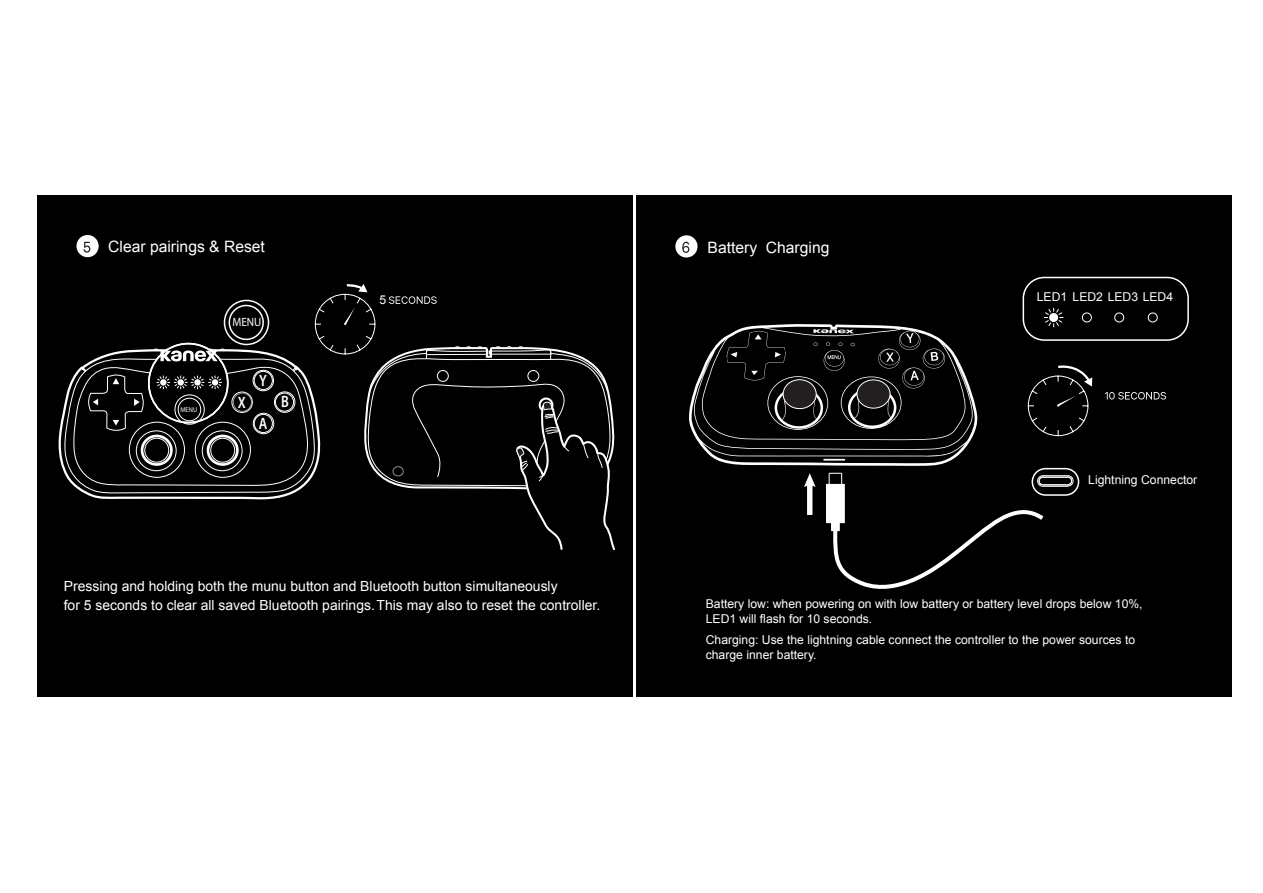
<style>
.page{position:relative;width:1263px;height:893px;background:#fff}
.page>*{position:absolute;margin:0;border:0;box-sizing:border-box;transform-origin:0 0}
.t1{font:600 16.5px "Myriad Pro";color:#fff;scale:.82 1}
.t2{font:15.6px "Arial";color:#fff}
.t3{font:13.95px/19.2px "Arial";color:#fff}
.t4{font:12.15px/14.5px "Arial";color:#fff}
.t5{font:12px "Myriad Pro";color:#fff;scale:.93 1}
.t6{font:6.9px "Myriad Pro";color:#fff;scale:.93 1}
</style>
<div class="page">
<div style="left:37px;top:196px;width:596px;height:501px;background:#000"></div>
<svg style="left:59px;top:235px;width:40px;height:237px"></svg>
<svg style="left:64px;top:283px;width:551px;height:268px"></svg>
<div style="left:636px;top:196px;width:596px;height:501px;background:#000"></div>
<div style="left:675px;top:235px;width:22px;height:22px;background:#fff;border-radius:50%"></div>
<svg style="left:682px;top:242px;width:7px;height:11px"></svg>
<svg style="left:1105px;top:392px;width:61px;height:7px"></svg>
<svg style="left:1027px;top:365px;width:65px;height:71px"></svg>
<div style="left:1148px;top:313px;width:10px;height:9px;border:1px solid #fff;border-radius:50%"></div>
<div style="left:1114px;top:313px;width:10px;height:9px;border:1px solid #fff;border-radius:50%"></div>
<div style="left:1082px;top:313px;width:10px;height:9px;border:1px solid #fff;border-radius:50%"></div>
<svg style="left:1044px;top:307px;width:20px;height:21px"></svg>
<div style="left:1022px;top:277px;width:167px;height:64px;border:2px solid #fff;border-radius:21px"></div>
<div style="left:1031px;top:468px;width:48px;height:28px;border:2px solid #fff;border-radius:13px"></div>
<div style="left:829px;top:473px;width:13px;height:14px;border:1px solid #fff"></div>
<div style="left:807px;top:483px;width:5px;height:32px;background:#fff"></div>
<svg style="left:804px;top:473px;width:12px;height:14px"></svg>
<svg style="left:826px;top:475px;width:247px;height:114px"></svg>
<svg style="left:689px;top:324px;width:289px;height:142px"></svg>
<div style="left:857px;top:380px;width:33px;height:28px;background:#231f20;border-radius:50%"></div>
<div style="left:857px;top:380px;width:33px;height:28px;border:1px solid #fff;border-radius:50%"></div>
<div style="left:783px;top:380px;width:33px;height:29px;background:#231f20;border-radius:50%"></div>
<div style="left:783px;top:379px;width:33px;height:30px;border:1px solid #fff;border-radius:50%"></div>
<p class="t2" style="left:108px;top:236px;width:158px">Clear pairings &amp; Reset</p>
<p class="t6" style="left:180px;top:405px;width:19px">MENU</p>
<p class="t5" style="left:232px;top:315px;width:33px">MENU</p>
<h1 class="t1" style="left:238px;top:392px;width:11px">X</h1>
<h1 class="t1" style="left:259px;top:370px;width:11px">Y</h1>
<h1 class="t1" style="left:259px;top:413px;width:12px">A</h1>
<h1 class="t1" style="left:281px;top:391px;width:11px">B</h1>
<p class="t4" style="left:380px;top:292px;width:8px">5</p>
<p class="t3" style="left:64px;top:576px;width:538px">Pressing and holding both the munu button and Bluetooth button simultaneously<br>for 5 seconds to clear all saved Bluetooth pairings.This may also to reset the controller.</p>
<p class="t2" style="left:707px;top:237px;width:123px">Battery Charging</p>
<p class="t4" style="left:1037px;top:290px;width:138px">LED1 LED2 LED3 LED4</p>
<p class="t4" style="left:1088px;top:473px;width:111px">Lightning Connector</p>
<p class="t4" style="left:706px;top:597px;width:438px">Battery low: when powering on with low battery or battery level drops below 10%,<br>LED1 will flash for 10 seconds.</p>
<p class="t4" style="left:706px;top:633px;width:431px">Charging: Use the lightning cable connect the controller to the power sources to charge inner battery.</p>
</div>
